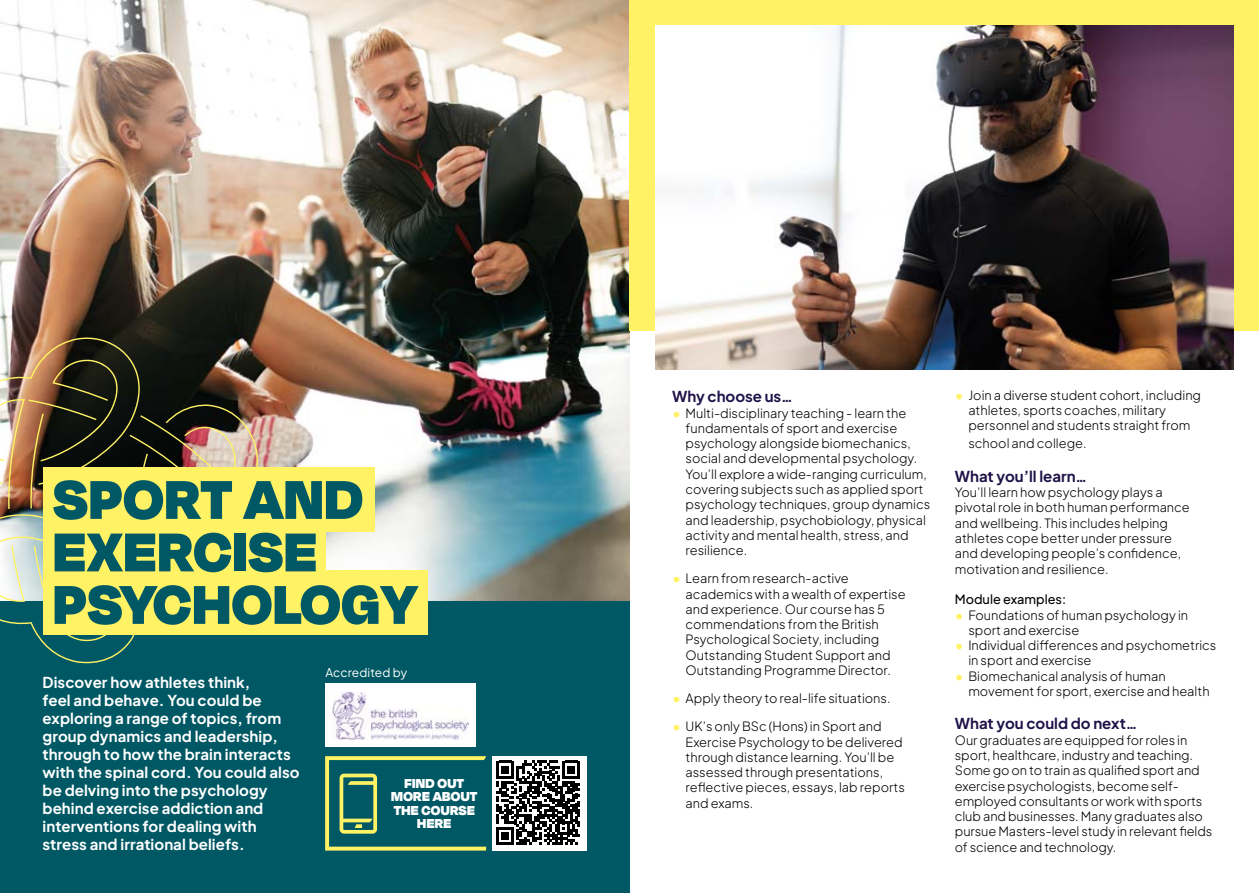
<style>
.page{position:relative;width:1259px;height:893px;background:#fff}
.page>*{position:absolute;margin:0;border:0;box-sizing:border-box;transform-origin:0 0}
.t1{font:900 63px/52.5px "Degular Display";letter-spacing:.02em;color:#005864}
.t2{font:700 15px/18px "Plus Jakarta Sans";letter-spacing:.005em;color:#fff}
.t3{font:700 15px "Plus Jakarta Sans";color:#1e1248}
.t4{font:900 15px/13.5px "Degular Display";letter-spacing:.02em;color:#fff;text-align:center}
.t5{font:300 12.75px/15.3px "Plus Jakarta Sans";color:#000}
.t6{font:500 12.75px "Plus Jakarta Sans";color:#000}
.t7{font:12px "Plus Jakarta Sans";letter-spacing:.01em;color:#fff}
.s1{font-weight:800;color:#fff265}
</style>
<div class="page">
<img style="left:0;top:0;width:629px;height:602px">
<div style="left:0;top:602px;width:629px;height:291px;background:#005864"></div>
<img style="left:0;top:336px;width:262px;height:328px">
<svg style="left:325px;top:756px;width:161px;height:95px"></svg>
<div style="left:492px;top:756px;width:95px;height:94px;background:#fff"></div>
<svg style="left:496px;top:761px;width:84px;height:83px"></svg>
<div style="left:629px;top:0;width:630px;height:330px;background:#fff265"></div>
<div style="left:43px;top:520px;width:282px;height:65px;background:#fff265"></div>
<div style="left:43px;top:467px;width:331px;height:65px;background:#fff265"></div>
<div style="left:43px;top:571px;width:384px;height:64px;background:#fff265"></div>
<div style="left:325px;top:684px;width:151px;height:63px;background:#fff"></div>
<img style="left:332px;top:691px;width:136px;height:49px">
<img style="left:655px;top:26px;width:578px;height:344px">
<h1 class="t1" style="left:53px;top:470px;width:365px">SPORT AND<br>EXERCISE<br>PSYCHOLOGY</h1>
<p class="t2" style="left:43px;top:672px;width:259px">Discover how athletes think,<br>feel and behave. You could be exploring a range of topics, from group dynamics and leadership, through to how the brain interacts with the spinal cord. You could also be delving into the psychology behind exercise addiction and interventions for dealing with stress and irrational beliefs.</p>
<p class="t7" style="left:325px;top:662px;width:83px">Accredited by</p>
<p class="t4" style="left:391px;top:775px;width:88px">FIND OUT<br>MORE ABOUT<br>THE COURSE<br>HERE</p>
<p class="t3" style="left:672px;top:383px;width:122px">Why choose us…</p>
<p class="t5" style="left:685px;top:404px;width:246px;text-indent:-14px"><span class="s1">•</span> Multi-disciplinary teaching - learn the fundamentals of sport and exercise psychology alongside biomechanics, social and developmental psychology.<br>You’ll explore a wide-ranging curriculum, covering subjects such as applied sport psychology techniques, group dynamics and leadership, psychobiology, physical activity and mental health, stress, and resilience.</p>
<p class="t5" style="left:685px;top:570px;width:222px;text-indent:-14px"><span class="s1">•</span> Learn from research-active academics with a wealth of expertise and experience. Our course has 5 commendations from the British Psychological Society, including Outstanding Student Support and Outstanding Programme Director.</p>
<p class="t5" style="left:672px;top:689px;width:220px"><span class="s1">•</span> Apply theory to real-life situations.</p>
<p class="t5" style="left:685px;top:717px;width:221px;text-indent:-14px"><span class="s1">•</span> UK’s only BSc (Hons) in Sport and<br>Exercise Psychology to be delivered through distance learning. You’ll be assessed through presentations, reflective pieces, essays, lab reports and exams.</p>
<p class="t5" style="left:968px;top:386px;width:234px;text-indent:-14px"><span class="s1">•</span> Join a diverse student cohort, including athletes, sports coaches, military personnel and students straight from</p>
<p class="t5" style="left:968px;top:435px;width:120px">school and college.</p>
<p class="t3" style="left:955px;top:463px;width:134px">What you’ll learn…</p>
<p class="t5" style="left:955px;top:483px;width:236px">You’ll learn how psychology plays a pivotal role in both human performance and wellbeing. This includes helping athletes cope better under pressure and developing people’s confidence, motivation and resilience.</p>
<p class="t6" style="left:955px;top:589px;width:113px">Module examples:</p>
<p class="t5" style="left:968px;top:606px;width:221px;text-indent:-14px"><span class="s1">•</span> Foundations of human psychology in sport and exercise</p>
<p class="t5" style="left:968px;top:636px;width:250px;text-indent:-14px"><span class="s1">•</span> Individual differences and psychometrics in sport and exercise</p>
<p class="t5" style="left:968px;top:667px;width:243px;text-indent:-14px"><span class="s1">•</span> Biomechanical analysis of human movement for sport, exercise and health</p>
<p class="t3" style="left:955px;top:710px;width:184px">What you could do next…</p>
<p class="t5" style="left:955px;top:731px;width:259px">Our graduates are equipped for roles in sport, healthcare, industry and teaching.<br>Some go on to train as qualified sport and exercise psychologists, become self&shy;employed consultants or work with sports club and businesses. Many graduates also pursue Masters-level study in relevant fields of science and technology.</p>
</div>
